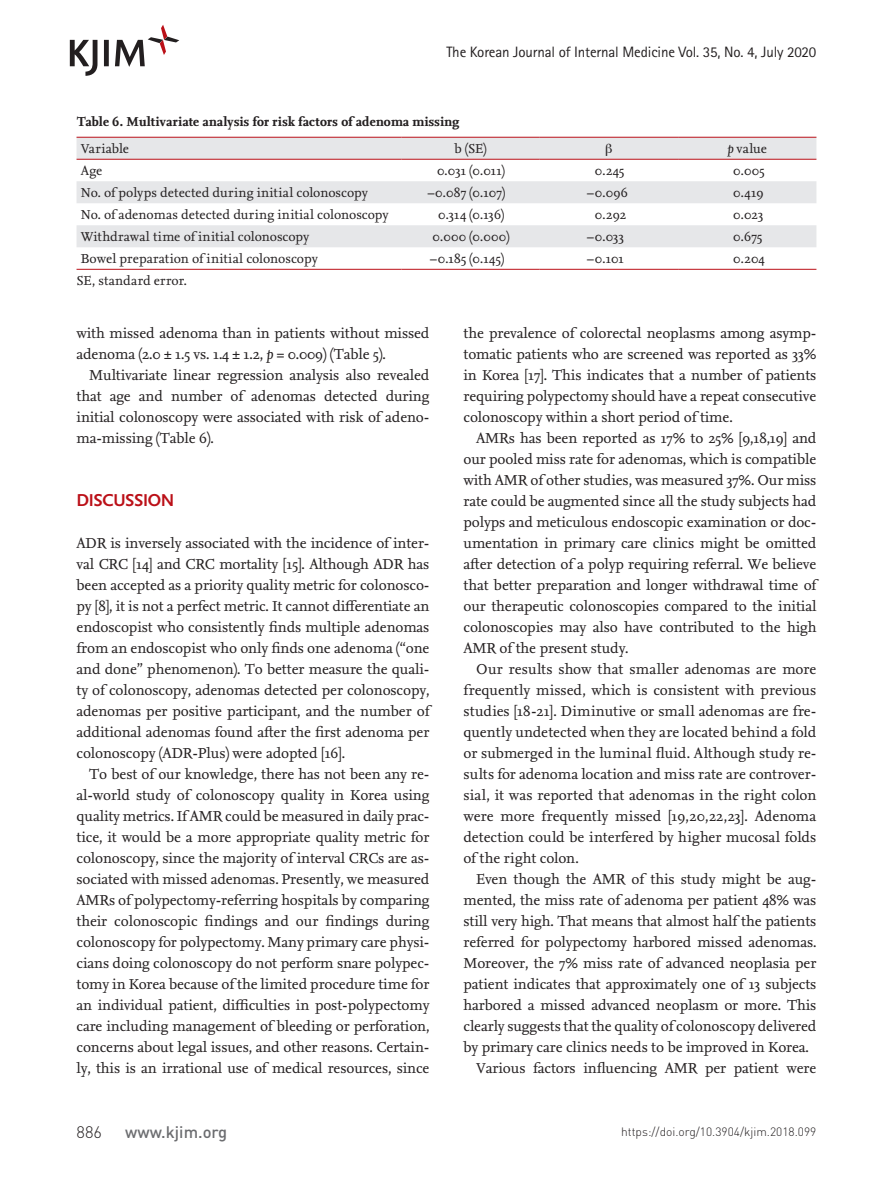
<style>
.page{position:relative;width:893px;height:1191px;background:#fff}
.page>*{position:absolute;margin:0;border:0;box-sizing:border-box;transform-origin:0 0}
.제목1{font:700 18px "Nexus Sans";letter-spacing:-.015em;color:#bb1018}
.t1{font:500 16.5px "DIN Pro";color:#6c6d70}
.t2{font:300 16.5px "DIN Pro";color:#231f20}
.들였쓰기_본문{font:15px/21px "Nexus Serif";letter-spacing:-.01em;color:#231f20;text-align:justify}
.본문첫단락{font:15px/21px "Nexus Serif";letter-spacing:-.01em;color:#231f20}
.t3{font:15px "Rotis Sans Serif Std";letter-spacing:-.01em;color:#231f20}
.테이블{font:13.5px "Nexus Serif";color:#231f20}
.테이블제목{font:700 13.5px "Nexus Serif";letter-spacing:.005em;color:#231f20}
.t4{font:300 12px "DIN Pro";color:#231f20}
.s1{font-style:italic}
</style>
<div class="page">
<svg style="left:70px;top:25px;width:109px;height:51px"></svg>
<svg style="left:77px;top:138px;width:739px;height:109px;fill:#e6e7e9"></svg>
<hr style="left:77px;top:137px;width:324px;height:1px;background:#bb1018">
<hr style="left:401px;top:137px;width:139px;height:1px;background:#bb1018">
<hr style="left:540px;top:137px;width:138px;height:1px;background:#bb1018">
<hr style="left:678px;top:137px;width:138px;height:1px;background:#bb1018">
<hr style="left:77px;top:159px;width:324px;height:1px;background:#bb1018">
<hr style="left:401px;top:159px;width:139px;height:1px;background:#bb1018">
<hr style="left:540px;top:159px;width:138px;height:1px;background:#bb1018">
<hr style="left:678px;top:159px;width:138px;height:1px;background:#bb1018">
<hr style="left:77px;top:269px;width:324px;height:1px;background:#bb1018">
<hr style="left:401px;top:269px;width:139px;height:1px;background:#bb1018">
<hr style="left:540px;top:269px;width:138px;height:1px;background:#bb1018">
<hr style="left:678px;top:269px;width:138px;height:1px;background:#bb1018">
<svg style="left:606px;top:144px;width:6px;height:12px"></svg>
<p class="t3" style="left:446px;top:43px;width:372px">The Korean Journal of Internal Medicine Vol. 35, No. 4, July 2020</p>
<p class="테이블제목" style="left:77px;top:113px;width:384px">Table 6. Multivariate analysis for risk factors of adenoma missing</p>
<p class="테이블" style="left:81px;top:140px;width:50px">Variable</p>
<p class="테이블" style="left:455px;top:140px;width:34px">b (SE)</p>
<p class="테이블" style="left:727px;top:140px;width:41px"><span class="s1">p</span> value</p>
<p class="테이블" style="left:81px;top:162px;width:23px">Age</p>
<p class="테이블" style="left:437px;top:162px;width:69px">0.031 (0.011)</p>
<p class="테이블" style="left:595px;top:162px;width:31px">0.245</p>
<p class="테이블" style="left:733px;top:162px;width:33px">0.005</p>
<p class="테이블" style="left:81px;top:184px;width:289px">No. of polyps detected during initial colonoscopy</p>
<p class="테이블" style="left:428px;top:184px;width:79px">–0.087 (0.107)</p>
<p class="테이블" style="left:587px;top:184px;width:42px">–0.096</p>
<p class="테이블" style="left:733px;top:184px;width:32px">0.419</p>
<p class="테이블" style="left:81px;top:206px;width:309px">No. of adenomas detected during initial colonoscopy</p>
<p class="테이블" style="left:438px;top:206px;width:68px">0.314 (0.136)</p>
<p class="테이블" style="left:595px;top:206px;width:33px">0.292</p>
<p class="테이블" style="left:733px;top:206px;width:32px">0.023</p>
<p class="테이블" style="left:81px;top:228px;width:230px">Withdrawal time of initial colonoscopy</p>
<p class="테이블" style="left:433px;top:228px;width:78px">0.000 (0.000)</p>
<p class="테이블" style="left:587px;top:228px;width:38px">–0.033</p>
<p class="테이블" style="left:733px;top:228px;width:31px">0.675</p>
<p class="테이블" style="left:81px;top:250px;width:238px">Bowel preparation of initial colonoscopy</p>
<p class="테이블" style="left:430px;top:250px;width:75px">–0.185 (0.145)</p>
<p class="테이블" style="left:587px;top:250px;width:38px">–0.101</p>
<p class="테이블" style="left:733px;top:250px;width:33px">0.204</p>
<p class="테이블" style="left:77px;top:272px;width:112px">SE, standard error.</p>
<p class="본문첫단락" style="left:77px;top:322px;width:354px">with missed adenoma than in patients without missed adenoma (2.0 ± 1.5 vs. 1.4 ± 1.2, <span class="s1">p</span> = 0.009) (Table 5).</p>
<p class="들였쓰기_본문" style="left:77px;top:364px;width:354px;text-indent:13px">Multivariate linear regression analysis also revealed that age and number of adenomas detected during initial colonoscopy were associated with risk of adeno&shy;ma-missing (Table 6).</p>
<p class="제목1" style="left:77px;top:488px;width:99px">DISCUSSION</p>
<p class="본문첫단락" style="left:77px;top:532px;width:354px;text-align:justify">ADR is inversely associated with the incidence of inter&shy;val CRC [14] and CRC mortality [15]. Although ADR has been accepted as a priority quality metric for colonosco&shy;py [8], it is not a perfect metric. It cannot differentiate an endoscopist who consistently finds multiple adenomas from an endoscopist who only finds one adenoma (“one and done” phenomenon). To better measure the quali&shy;ty of colonoscopy, adenomas detected per colonoscopy, adenomas per positive participant, and the number of additional adenomas found after the first adenoma per colonoscopy (ADR-Plus) were adopted [16].</p>
<p class="들였쓰기_본문" style="left:77px;top:763px;width:354px;text-indent:13px">To best of our knowledge, there has not been any re&shy;al-world study of colonoscopy quality in Korea using quality metrics. If AMR could be measured in daily prac&shy;tice, it would be a more appropriate quality metric for colonoscopy, since the majority of interval CRCs are as&shy;sociated with missed adenomas. Presently, we measured AMRs of polypectomy-referring hospitals by comparing their colonoscopic findings and our findings during colonoscopy for polypectomy. Many primary care physi&shy;cians doing colonoscopy do not perform snare polypec&shy;tomy in Korea because of the limited procedure time for an individual patient, difficulties in post-polypectomy care including management of bleeding or perforation, concerns about legal issues, and other reasons. Certain&shy;ly, this is an irrational use of medical resources, since</p>
<p class="들였쓰기_본문" style="left:463px;top:322px;width:354px">the prevalence of colorectal neoplasms among asymp&shy;tomatic patients who are screened was reported as 33% in Korea [17]. This indicates that a number of patients requiring polypectomy should have a repeat consecutive colonoscopy within a short period of time.</p>
<p class="들였쓰기_본문" style="left:463px;top:427px;width:354px;text-indent:13px">AMRs has been reported as 17% to 25% [9,18,19] and our pooled miss rate for adenomas, which is compatible with AMR of other studies, was measured 37%. Our miss rate could be augmented since all the study subjects had polyps and meticulous endoscopic examination or doc&shy;umentation in primary care clinics might be omitted after detection of a polyp requiring referral. We believe that better preparation and longer withdrawal time of our therapeutic colonoscopies compared to the initial colonoscopies may also have contributed to the high AMR of the present study.</p>
<p class="들였쓰기_본문" style="left:463px;top:658px;width:354px;text-indent:13px">Our results show that smaller adenomas are more frequently missed, which is consistent with previous studies [18-21]. Diminutive or small adenomas are fre&shy;quently undetected when they are located behind a fold or submerged in the luminal fluid. Although study re&shy;sults for adenoma location and miss rate are controver&shy;sial, it was reported that adenomas in the right colon were more frequently missed [19,20,22,23]. Adenoma detection could be interfered by higher mucosal folds of the right colon.</p>
<p class="들였쓰기_본문" style="left:463px;top:868px;width:354px;text-indent:13px">Even though the AMR of this study might be aug&shy;mented, the miss rate of adenoma per patient 48% was still very high. That means that almost half the patients referred for polypectomy harbored missed adenomas.<br>Moreover, the 7% miss rate of advanced neoplasia per patient indicates that approximately one of 13 subjects harbored a missed advanced neoplasm or more. This clearly suggests that the quality of colonoscopy delivered by primary care clinics needs to be improved in Korea.</p>
<p class="들였쓰기_본문" style="left:476px;top:1057px;width:342px">Various factors influencing AMR per patient were</p>
<p class="t2" style="left:77px;top:1120px;width:27px">886</p>
<p class="t1" style="left:125px;top:1120px;width:104px">www.kjim.org</p>
<p class="t4" style="left:621px;top:1123px;width:197px">https://doi.org/10.3904/kjim.2018.099</p>
</div>
